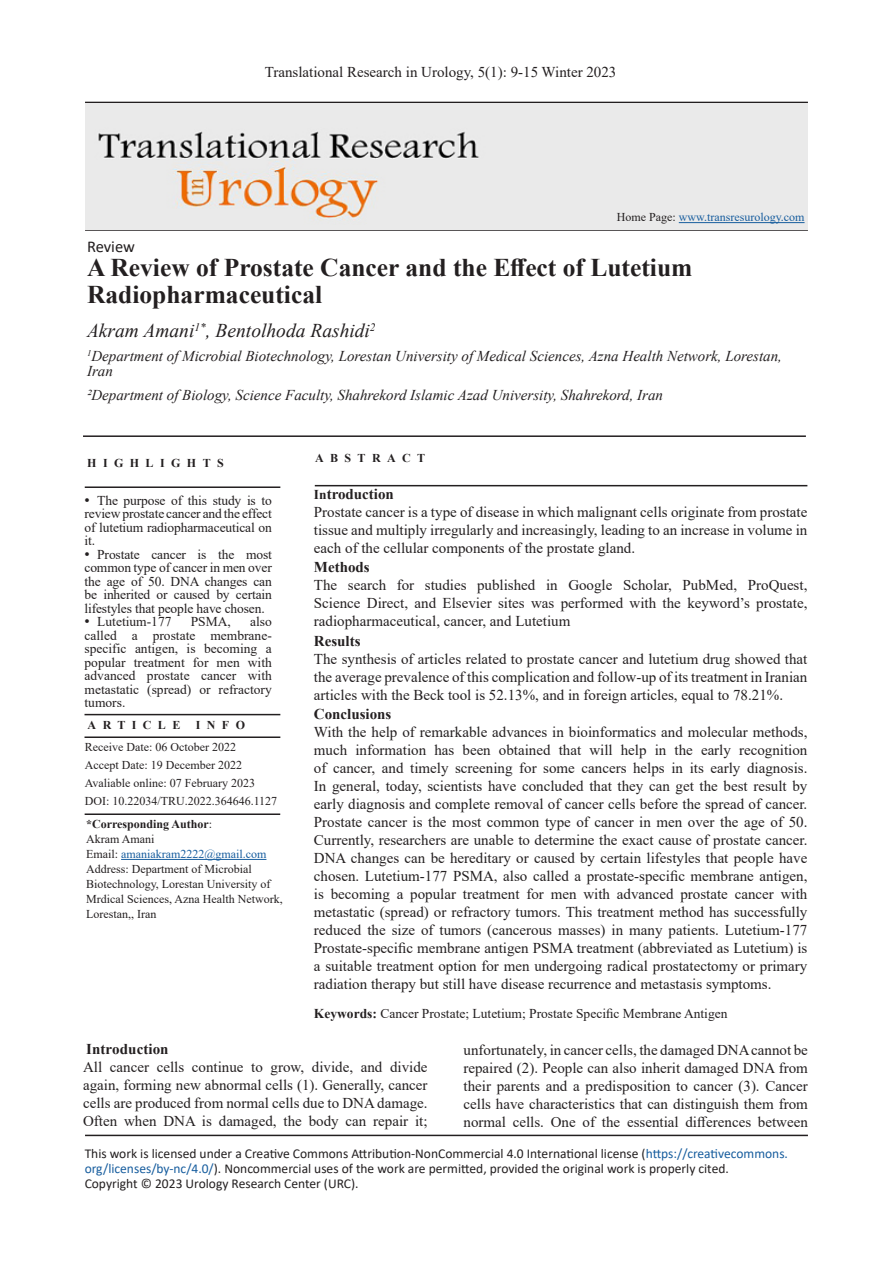
<style>
.page{position:relative;width:893px;height:1263px;background:#fff}
.page>*{position:absolute;margin:0;border:0;box-sizing:border-box;transform-origin:0 0}
.Title_Article{font:700 25.5px/27px "Times New Roman";color:#231f20}
.t1{font:italic 19.5px "Times New Roman";color:#231f20}
.Title_Article-2{font:16.5px "Calibri";letter-spacing:-.005em;color:#231f20}
.main-text{font:15px/18px "Times New Roman";color:#231f20;text-align:justify}
.t2{font:italic 15px/15px "Times New Roman";color:#231f20}
.main-text-2{font:700 15px "Times New Roman";color:#231f20}
.main-text-3{font:13.5px/13.5px "Times New Roman";color:#231f20;text-align:justify}
.t3{font:13.5px/15px "Calibri";color:#231f20}
.t4{font:12px/15px "Times New Roman";color:#231f20}
.t5{font:12px "Times New Roman";color:#175d9e}
.t6{font:700 12px "Times New Roman";letter-spacing:.535em;color:#231f20}
.t7{font:700 12px "Times New Roman";color:#231f20}
.s1{color:#231f20}
.s2{font-size:15px}
.s3{font-weight:400}
.s4{font-size:13.5px}
.s5{font-weight:700}
.s6{color:#175d9e}
</style>
<div class="page">
<hr style="left:85px;top:229px;width:723px;height:2px;background:#231f20">
<hr style="left:85px;top:102px;width:723px;height:1px;background:#231f20">
<img style="left:85px;top:103px;width:723px;height:126px">
<hr style="left:679px;top:222px;width:125px;height:1px;background:#175d9e">
<hr style="left:85px;top:486px;width:195px;height:2px;background:#231f20">
<hr style="left:315px;top:485px;width:492px;height:1px;background:#231f20">
<hr style="left:83px;top:435px;width:723px;height:2px;background:#231f20">
<hr style="left:85px;top:736px;width:195px;height:2px;background:#231f20">
<hr style="left:85px;top:714px;width:195px;height:1px;background:#231f20">
<hr style="left:85px;top:1135px;width:723px;height:1px;background:#231f20">
<hr style="left:121px;top:859px;width:145px;height:1px;background:#175d9e">
<hr style="left:85px;top:813px;width:195px;height:2px;background:#231f20">
<p class="main-text" style="left:265px;top:63px;width:353px">Translational Research in Urology, 5(1): 9-15 Winter 2023</p>
<p class="Title_Article-2" style="left:87px;top:235px;width:49px">Review</p>
<p class="t5" style="left:617px;top:209px;width:189px"><span class="s1">Home Page:</span> www.transresurology.com</p>
<p class="Title_Article" style="left:87px;top:253px;width:607px">A Review of Prostate Cancer and the Effect of Lutetium<br>Radiopharmaceutical</p>
<p class="t1" style="left:87px;top:317px;width:290px">Akram Amani<sup>1*</sup>, Bentolhoda Rashidi<sup>2</sup></p>
<p class="t2" style="left:87px;top:348px;width:696px"><sup>1</sup>Department of Microbial Biotechnology, Lorestan University of Medical Sciences, Azna Health Network, Lorestan,<br>Iran</p>
<p class="t2" style="left:87px;top:387px;width:577px">2Department of Biology, Science Faculty, Shahrekord Islamic Azad University, Shahrekord, Iran</p>
<p class="t6" style="left:87px;top:454px;width:138px">HIGHLIGHTS</p>
<p class="main-text-3" style="left:85px;top:493px;width:189px"><span class="s2">•</span> The purpose of this study is to review prostate cancer and the effect of lutetium radiopharmaceutical on it.</p>
<p class="main-text-3" style="left:85px;top:547px;width:189px"><span class="s2">•</span> Prostate cancer is the most common type of cancer in men over the age of 50. DNA changes can be inherited or caused by certain lifestyles that people have chosen.</p>
<p class="main-text-3" style="left:85px;top:615px;width:89px"><span class="s2">•</span> Lutetium-177</p>
<p class="main-text-3" style="left:191px;top:615px;width:42px">PSMA,</p>
<p class="main-text-3" style="left:85px;top:615px;width:189px;text-indent:166px">also called a prostate membrane&shy;specific antigen, is becoming a popular treatment for men with advanced prostate cancer with metastatic (spread) or refractory tumors.</p>
<p class="t6" style="left:88px;top:716px;width:94px">ARTICLE</p>
<p class="t6" style="left:196px;top:716px;width:51px">INFO</p>
<p class="t4" style="left:85px;top:739px;width:153px">Receive Date: 06 October 2022</p>
<p class="t4" style="left:85px;top:757px;width:159px">Accept Date: 19 December 2022</p>
<p class="t4" style="left:85px;top:775px;width:172px">Avaliable online: 07 February 2023</p>
<p class="t4" style="left:85px;top:793px;width:194px">DOI: 10.22034/TRU.2022.364646.1127</p>
<p class="t7" style="left:86px;top:815px;width:128px">*Corresponding Author<span class="s3">:</span></p>
<p class="t4" style="left:86px;top:831px;width:70px">Akram Amani</p>
<p class="t5" style="left:86px;top:846px;width:182px"><span class="s1">Email:</span> amaniakram2222@gmail.com</p>
<p class="t4" style="left:86px;top:861px;width:198px">Address: Department of Microbial<br>Biotechnology, Lorestan University of<br>Mrdical Sciences, Azna Health Network,<br>Lorestan,, Iran</p>
<p class="t6" style="left:315px;top:449px;width:112px">ABSTRACT</p>
<p class="main-text-2" style="left:314px;top:483px;width:81px"><span class="s4">In</span>troduction</p>
<p class="main-text" style="left:314px;top:503px;width:495px">Prostate cancer is a type of disease in which malignant cells originate from prostate tissue and multiply irregularly and increasingly, leading to an increase in volume in each of the cellular components of the prostate gland.</p>
<p class="main-text-2" style="left:314px;top:556px;width:57px">Methods</p>
<p class="main-text" style="left:314px;top:576px;width:495px">The search for studies published in Google Scholar, PubMed, ProQuest, Science Direct, and Elsevier sites was performed with the keyword’s prostate, radiopharmaceutical, cancer, and Lutetium</p>
<p class="main-text-2" style="left:314px;top:630px;width:48px">Results</p>
<p class="main-text" style="left:314px;top:649px;width:495px">The synthesis of articles related to prostate cancer and lutetium drug showed that the average prevalence of this complication and follow-up of its treatment in Iranian articles with the Beck tool is 52.13%, and in foreign articles, equal to 78.21%.</p>
<p class="main-text-2" style="left:314px;top:703px;width:79px">Conclusions</p>
<p class="main-text" style="left:314px;top:722px;width:495px">With the help of remarkable advances in bioinformatics and molecular methods, much information has been obtained that will help in the early recognition of cancer, and timely screening for some cancers helps in its early diagnosis.<br>In general, today, scientists have concluded that they can get the best result by early diagnosis and complete removal of cancer cells before the spread of cancer.<br>Prostate cancer is the most common type of cancer in men over the age of 50.<br>Currently, researchers are unable to determine the exact cause of prostate cancer.<br>DNA changes can be hereditary or caused by certain lifestyles that people have chosen. Lutetium-177 PSMA, also called a prostate-specific membrane antigen, is becoming a popular treatment for men with advanced prostate cancer with metastatic (spread) or refractory tumors. This treatment method has successfully reduced the size of tumors (cancerous masses) in many patients. Lutetium-177<br>Prostate-specific membrane antigen PSMA treatment (abbreviated as Lutetium) is a suitable treatment option for men undergoing radical prostatectomy or primary radiation therapy but still have disease recurrence and metastasis symptoms.</p>
<p class="main-text-3" style="left:314px;top:1007px;width:415px"><span class="s5">Keywords:</span> Cancer Prostate; Lutetium; Prostate Specific Membrane Antigen</p>
<p class="main-text-2" style="left:86px;top:1038px;width:84px">Introduction</p>
<p class="main-text" style="left:83px;top:1058px;width:346px">All cancer cells continue to grow, divide, and divide again, forming new abnormal cells (1). Generally, cancer cells are produced from normal cells due to DNA damage.<br>Often when DNA is damaged, the body can repair it;</p>
<p class="main-text" style="left:463px;top:1040px;width:346px">unfortunately, in cancer cells, the damaged DNA cannot be repaired (2). People can also inherit damaged DNA from their parents and a predisposition to cancer (3). Cancer cells have characteristics that can distinguish them from normal cells. One of the essential differences between</p>
<p class="t3" style="left:85px;top:1145px;width:705px">This work is licensed under a Creative Commons Attribution-NonCommercial 4.0 International license (<span class="s6">https://creativecommons. org/licenses/by-nc/4.0/</span>). Noncommercial uses of the work are permitted, provided the original work is properly cited.</p>
<p class="t3" style="left:85px;top:1175px;width:275px">Copyright © 2023 Urology Research Center (URC).</p>
</div>
